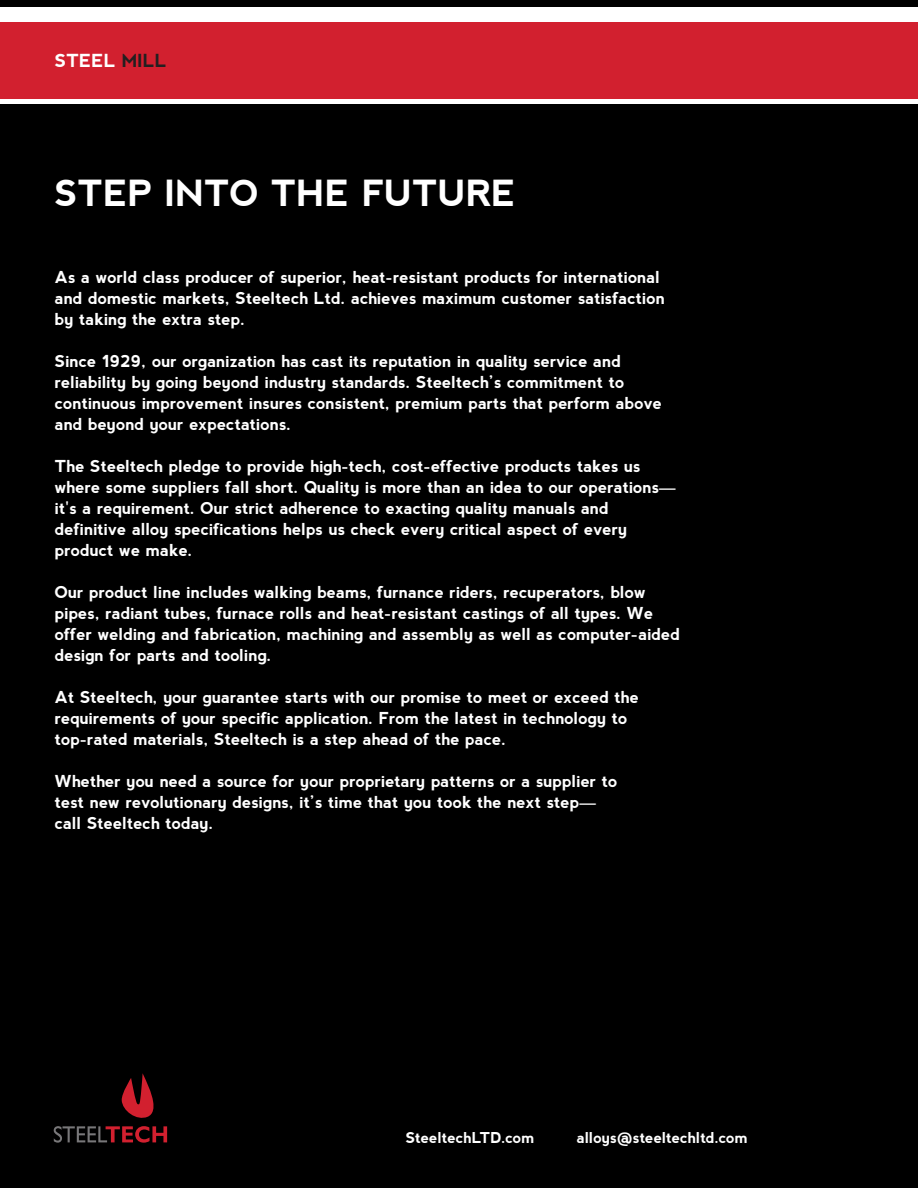
<style>
.page{position:relative;width:918px;height:1188px;background:#000}
.page>*{position:absolute;margin:0;border:0;box-sizing:border-box;transform-origin:0 0}
.t1{font:700 36px "nevis";color:#fff}
.t2{font:700 18px "nevis";color:#fff}
.t3{font:700 16.5px/21px "nevis";color:#fff}
.t4{font:700 15px "nevis";color:#fff}
.s1{color:#231f20}
</style>
<div class="page">
<svg style="left:54px;top:1073px;width:113px;height:70px"></svg>
<div style="left:0;top:15px;width:918px;height:84px;background:#d2202f"></div>
<div style="left:0;top:7px;width:918px;height:15px;background:#fff"></div>
<div style="left:0;top:99px;width:918px;height:5px;background:#fff"></div>
<p class="t2" style="left:55px;top:50px;width:113px">STEEL <span class="s1">MILL</span></p>
<p class="t1" style="left:55px;top:173px;width:463px">STEP INTO THE FUTURE</p>
<p class="t3" style="left:55px;top:266px;width:612px">As a world class producer of superior, heat-resistant products for international and domestic markets, Steeltech Ltd. achieves maximum customer satisfaction by taking the extra step.</p>
<p class="t3" style="left:55px;top:350px;width:609px">Since 1929, our organization has cast its reputation in quality service and reliability by going beyond industry standards. Steeltech’s commitment to continuous improvement insures consistent, premium parts that perform above and beyond your expectations.</p>
<p class="t3" style="left:55px;top:455px;width:622px">The Steeltech pledge to provide high-tech, cost-effective products takes us where some suppliers fall short. Quality is more than an idea to our operations— it's a requirement. Our strict adherence to exacting quality manuals and definitive alloy specifications helps us check every critical aspect of every product we make.</p>
<p class="t3" style="left:55px;top:581px;width:627px">Our product line includes walking beams, furnance riders, recuperators, blow pipes, radiant tubes, furnace rolls and heat-resistant castings of all types. We offer welding and fabrication, machining and assembly as well as computer-aided design for parts and tooling.</p>
<p class="t3" style="left:55px;top:686px;width:586px">At Steeltech, your guarantee starts with our promise to meet or exceed the requirements of your specific application. From the latest in technology to top-rated materials, Steeltech is a step ahead of the pace.</p>
<p class="t3" style="left:55px;top:770px;width:564px">Whether you need a source for your proprietary patterns or a supplier to test new revolutionary designs, it’s time that you took the next step— call Steeltech today.</p>
<p class="t4" style="left:406px;top:1129px;width:130px">SteeltechLTD.com</p>
<p class="t4" style="left:577px;top:1129px;width:172px">alloys@steeltechltd.com</p>
</div>
